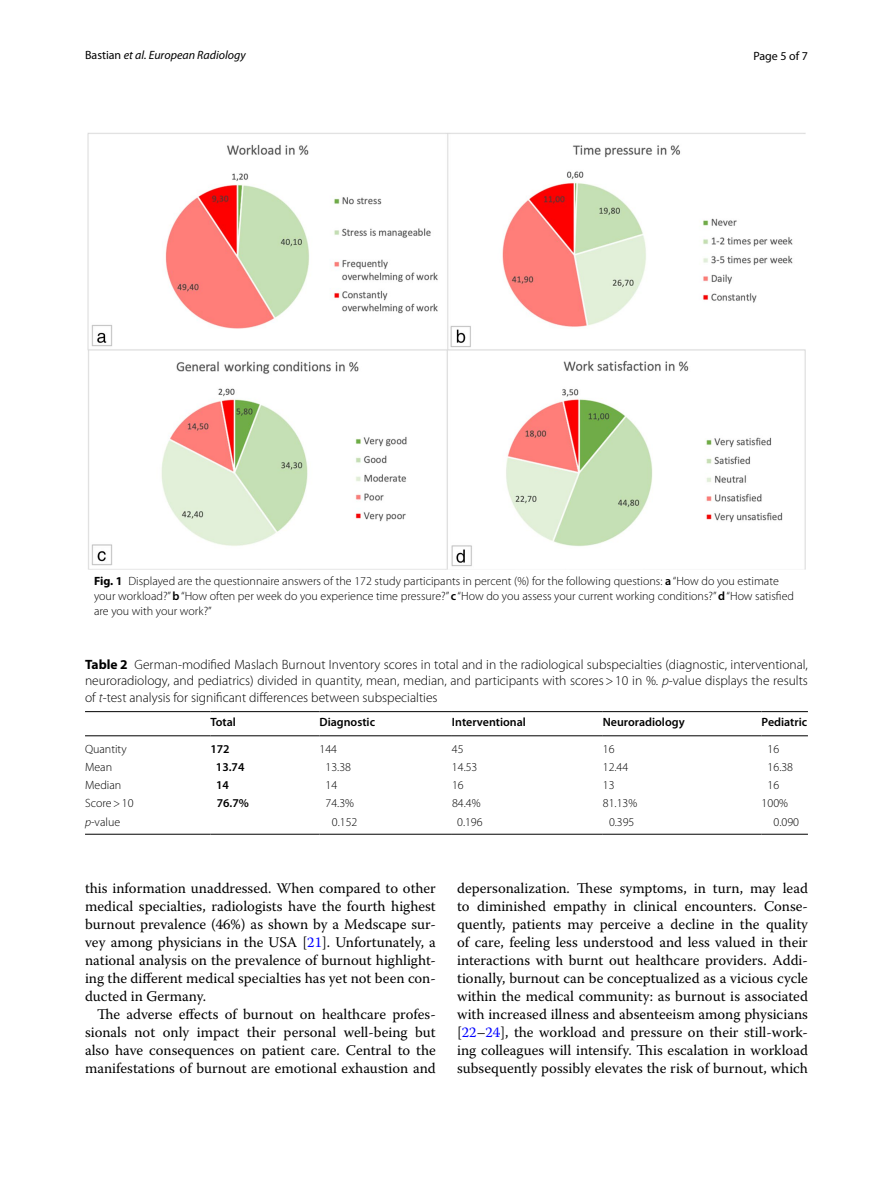
<style>
.page{position:relative;width:893px;height:1187px;background:#fff}
.page>*{position:absolute;margin:0;border:0;box-sizing:border-box;transform-origin:0 0}
.t1{font:14.7px/18px "Warnock Pro";color:#000;text-align:justify}
.t2{font:300 13.5px/16.5px "Myriad Pro";color:#000;text-align:justify}
.t3{font:300 12px/15px "Myriad Pro";color:#000}
.t4{font:600 12px "Myriad Pro";color:#000}
.t5{font:italic 12px "Myriad Pro";color:#000}
.t6{font:12px "Myriad Pro";color:#000}
.s1{font-style:normal}
.s2{font-weight:700}
.s3{font-weight:600}
.s4{font-style:italic}
.s5{color:#00f}
</style>
<div class="page">
<img style="left:88px;top:133px;width:717px;height:436px">
<hr style="left:85px;top:711px;width:125px;height:1px;background:#000">
<hr style="left:85px;top:735px;width:125px;height:1px;background:#000">
<hr style="left:210px;top:711px;width:109px;height:1px;background:#000">
<hr style="left:210px;top:735px;width:109px;height:1px;background:#000">
<hr style="left:319px;top:711px;width:133px;height:1px;background:#000">
<hr style="left:319px;top:735px;width:133px;height:1px;background:#000">
<hr style="left:452px;top:711px;width:151px;height:1px;background:#000">
<hr style="left:452px;top:735px;width:151px;height:1px;background:#000">
<hr style="left:603px;top:711px;width:159px;height:1px;background:#000">
<hr style="left:603px;top:735px;width:159px;height:1px;background:#000">
<hr style="left:762px;top:711px;width:46px;height:1px;background:#000">
<hr style="left:762px;top:735px;width:46px;height:1px;background:#000">
<hr style="left:85px;top:833px;width:125px;height:1px;background:#000">
<hr style="left:210px;top:833px;width:109px;height:1px;background:#000">
<hr style="left:319px;top:833px;width:133px;height:1px;background:#000">
<hr style="left:452px;top:833px;width:151px;height:1px;background:#000">
<hr style="left:603px;top:833px;width:159px;height:1px;background:#000">
<hr style="left:762px;top:833px;width:46px;height:1px;background:#000">
<p class="t5" style="left:85px;top:48px;width:162px"><span class="s1">Bastian</span> et al. European Radiology</p>
<p class="t6" style="left:753px;top:48px;width:56px">Page 5 of 7</p>
<p class="t3" style="left:94px;top:573px;width:701px"><span class="s2">Fig. 1</span> Displayed are the questionnaire answers of the 172 study participants in percent (%) for the following questions: <span class="s3">a</span> “How do you estimate your workload?” <span class="s3">b</span> “How often per week do you experience time pressure?” <span class="s3">c</span> “How do you assess your current working conditions?” <span class="s3">d</span> “How satisfied are you with your work?”</p>
<p class="t2" style="left:85px;top:656px;width:724px"><span class="s2">Table 2</span> German-modified Maslach Burnout Inventory scores in total and in the radiological subspecialties (diagnostic, interventional, neuroradiology, and pediatrics) divided in quantity, mean, median, and participants with scores&gt;10 in %. <span class="s4">p</span>-value displays the results of <span class="s4">t</span>-test analysis for significant differences between subspecialties</p>
<p class="t4" style="left:210px;top:714px;width:27px">Total</p>
<p class="t4" style="left:319px;top:714px;width:57px">Diagnostic</p>
<p class="t4" style="left:452px;top:714px;width:75px">Interventional</p>
<p class="t4" style="left:603px;top:714px;width:83px">Neuroradiology</p>
<p class="t4" style="left:762px;top:714px;width:47px">Pediatric</p>
<p class="t3" style="left:85px;top:741px;width:43px">Quantity</p>
<p class="t4" style="left:210px;top:741px;width:21px">172</p>
<p class="t3" style="left:320px;top:741px;width:19px">144</p>
<p class="t3" style="left:452px;top:741px;width:13px">45</p>
<p class="t3" style="left:603px;top:741px;width:13px">16</p>
<p class="t3" style="left:768px;top:741px;width:13px">16</p>
<p class="t3" style="left:85px;top:759px;width:29px">Mean</p>
<p class="t4" style="left:216px;top:759px;width:30px">13.74</p>
<p class="t3" style="left:326px;top:759px;width:27px">13.38</p>
<p class="t3" style="left:452px;top:759px;width:27px">14.53</p>
<p class="t3" style="left:603px;top:759px;width:27px">12.44</p>
<p class="t3" style="left:768px;top:759px;width:27px">16.38</p>
<p class="t3" style="left:85px;top:778px;width:38px">Median</p>
<p class="t4" style="left:216px;top:777px;width:14px">14</p>
<p class="t3" style="left:326px;top:778px;width:13px">14</p>
<p class="t3" style="left:452px;top:778px;width:13px">16</p>
<p class="t3" style="left:603px;top:778px;width:13px">13</p>
<p class="t3" style="left:768px;top:778px;width:13px">16</p>
<p class="t3" style="left:85px;top:796px;width:50px">Score&gt;10</p>
<p class="t4" style="left:217px;top:795px;width:34px">76.7%</p>
<p class="t3" style="left:326px;top:796px;width:30px">74.3%</p>
<p class="t3" style="left:452px;top:796px;width:30px">84.4%</p>
<p class="t3" style="left:603px;top:796px;width:36px">81.13%</p>
<p class="t3" style="left:762px;top:796px;width:28px">100%</p>
<p class="t3" style="left:85px;top:814px;width:37px"><span class="s4">p</span>-value</p>
<p class="t3" style="left:332px;top:814px;width:27px">0.152</p>
<p class="t3" style="left:457px;top:814px;width:27px">0.196</p>
<p class="t3" style="left:609px;top:814px;width:27px">0.395</p>
<p class="t3" style="left:774px;top:814px;width:27px">0.090</p>
<p class="t1" style="left:85px;top:879px;width:352px">this information unaddressed. When compared to other medical specialties, radiologists have the fourth highest burnout prevalence (46%) as shown by a Medscape sur&shy;vey among physicians in the USA [<span class="s5">21</span>]. Unfortunately, a national analysis on the prevalence of burnout highlight&shy;ing the different medical specialties has yet not been con&shy;ducted in Germany.</p>
<p class="t1" style="left:85px;top:1005px;width:352px;text-indent:12px">The adverse effects of burnout on healthcare profes&shy;sionals not only impact their personal well-being but also have consequences on patient care. Central to the manifestations of burnout are emotional exhaustion and</p>
<p class="t1" style="left:457px;top:879px;width:352px">depersonalization. These symptoms, in turn, may lead to diminished empathy in clinical encounters. Conse&shy;quently, patients may perceive a decline in the quality of care, feeling less understood and less valued in their interactions with burnt out healthcare providers. Addi&shy;tionally, burnout can be conceptualized as a vicious cycle within the medical community: as burnout is associated with increased illness and absenteeism among physicians [<span class="s5">22</span>–<span class="s5">24</span>], the workload and pressure on their still-work&shy;ing colleagues will intensify. This escalation in workload subsequently possibly elevates the risk of burnout, which</p>
</div>
